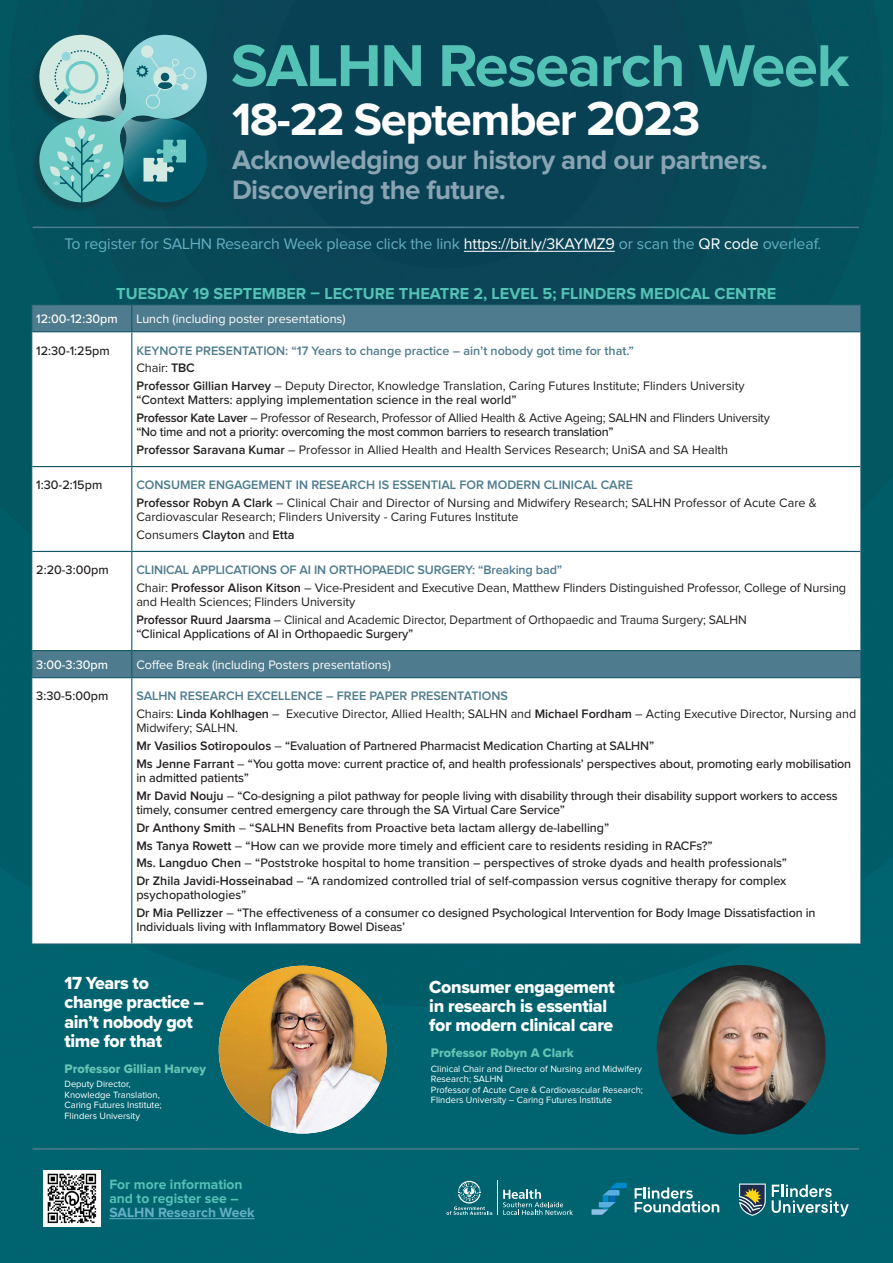
<style>
.page{position:relative;width:893px;height:1263px;background:#fff}
.page>*{position:absolute;margin:0;border:0;box-sizing:border-box;transform-origin:0 0}
.t1{font:700 61.2px "Proxima Nova";letter-spacing:-.02em;color:#55c2b6}
.t2{font:700 46.95px "Proxima Nova";letter-spacing:-.03em;color:#fff}
.t3{font:700 27.6px/29.7px "Proxima Nova";letter-spacing:-.02em;color:#89a4b2}
.t4{font:18.15px/19.2px "Proxima Nova Extrabld";letter-spacing:-.02em;color:#fff}
.t5{font:700 16.5px "Proxima Nova";color:#55c2b6}
.t6{font:15.9px "Proxima Nova";letter-spacing:-.01em;color:#64afc3}
.t7{font:700 13.95px/14px "Proxima Nova";color:#55c2b6}
.t8{font:700 13.95px "Proxima Nova";color:#64afc3}
.t9{font:12.9px "Proxima Nova Extrabld";color:#63c4b3}
.t10{font:500 12.75px/17.7px "Proxima Nova";letter-spacing:-.01em;color:#231f20}
.t11{font:12.75px/17.5px "Proxima Nova";letter-spacing:-.01em;color:#231f20}
.t12{font:12.75px "Proxima Nova";color:#fff}
.t13{font:500 12.75px "Proxima Nova";color:#fff}
.t14{font:9.45px/10.5px "Proxima Nova";color:#fff}
.s1{font-size:49.5px}
.s2{color:#fff}
.s3{font-weight:600;color:#4e7c8e}
.s4{font-weight:600}
.s5{font-weight:500}
.s6{font-weight:400}
</style>
<div class="page">
<img style="left:0;top:0;width:893px;height:1263px">
<div style="left:30px;top:37px;width:175px;height:176px;background:#231f20;opacity:.3"></div>
<svg style="left:39px;top:35px;width:168px;height:167px;background:#65a6a9"></svg>
<div style="left:32px;top:305px;width:828px;height:26px;background:#4e7c8e"></div>
<svg style="left:32px;top:332px;width:828px;height:611px"></svg>
<hr style="left:31px;top:304px;width:101px;height:1px;background:#145868">
<hr style="left:132px;top:304px;width:729px;height:1px;background:#145868">
<hr style="left:32px;top:331px;width:100px;height:1px;background:#145868">
<hr style="left:132px;top:331px;width:728px;height:1px;background:#145868">
<hr style="left:32px;top:466px;width:100px;height:1px;background:#145868">
<hr style="left:132px;top:466px;width:728px;height:1px;background:#145868">
<hr style="left:32px;top:551px;width:100px;height:1px;background:#145868">
<hr style="left:132px;top:551px;width:728px;height:1px;background:#145868">
<hr style="left:32px;top:650px;width:100px;height:1px;background:#145868">
<hr style="left:132px;top:650px;width:728px;height:1px;background:#145868">
<hr style="left:32px;top:677px;width:100px;height:1px;background:#145868">
<hr style="left:132px;top:677px;width:728px;height:1px;background:#145868">
<hr style="left:31px;top:943px;width:101px;height:2px;background:#145868">
<hr style="left:132px;top:943px;width:729px;height:2px;background:#145868">
<svg style="left:31px;top:305px;width:1px;height:27px"></svg>
<svg style="left:131px;top:305px;width:1px;height:26px"></svg>
<svg style="left:860px;top:305px;width:1px;height:27px"></svg>
<hr style="left:31px;top:332px;width:1px;height:135px;background:#145868">
<hr style="left:131px;top:332px;width:1px;height:134px;background:#145868">
<hr style="left:860px;top:332px;width:1px;height:135px;background:#145868">
<hr style="left:31px;top:467px;width:1px;height:84px;background:#145868">
<hr style="left:131px;top:467px;width:1px;height:84px;background:#145868">
<hr style="left:860px;top:467px;width:1px;height:84px;background:#145868">
<hr style="left:31px;top:551px;width:1px;height:100px;background:#145868">
<hr style="left:131px;top:552px;width:1px;height:98px;background:#145868">
<hr style="left:860px;top:551px;width:1px;height:100px;background:#145868">
<svg style="left:31px;top:651px;width:1px;height:27px"></svg>
<svg style="left:131px;top:651px;width:1px;height:26px"></svg>
<svg style="left:860px;top:651px;width:1px;height:27px"></svg>
<hr style="left:31px;top:678px;width:1px;height:265px;background:#145868">
<hr style="left:131px;top:678px;width:1px;height:265px;background:#145868">
<hr style="left:860px;top:678px;width:1px;height:265px;background:#145868">
<hr style="left:33px;top:227px;width:826px;height:1px;background:#4e7c8e">
<hr style="left:464px;top:251px;width:151px;height:1px;background:#fff">
<hr style="left:109px;top:1218px;width:146px;height:1px;background:#64afc3">
<img style="left:44px;top:1171px;width:56px;height:55px">
<hr style="left:33px;top:1148px;width:826px;height:2px;background:#4e7c8e">
<hr style="left:497px;top:1181px;width:1px;height:34px;background:#fff">
<svg style="left:503px;top:1189px;width:70px;height:26px;background:#32828b"></svg>
<svg style="left:446px;top:1181px;width:46px;height:34px;background:#2a7c87"></svg>
<svg style="left:591px;top:1183px;width:36px;height:32px"></svg>
<svg style="left:635px;top:1187px;width:84px;height:25px"></svg>
<svg style="left:739px;top:1183px;width:27px;height:33px"></svg>
<svg style="left:772px;top:1184px;width:77px;height:32px"></svg>
<img style="left:219px;top:966px;width:168px;height:167px;border-radius:84px">
<img style="left:657px;top:965px;width:169px;height:169px;border-radius:85px">
<h1 class="t1" style="left:231px;top:38px;width:620px">SALHN Research Week</h1>
<h2 class="t2" style="left:232px;top:98px;width:470px">18-22 September <span class="s1">2023</span></h2>
<h3 class="t3" style="left:232px;top:146px;width:537px">Acknowledging our history and our partners.<br>Discovering the future.</h3>
<p class="t6" style="left:64px;top:235px;width:758px">To register for SALHN Research Week please click the link <span class="s2">https://bit.ly/3KAYMZ9</span> or scan the <span class="s2">QR code</span> overleaf.</p>
<p class="t5" style="left:116px;top:286px;width:662px">TUESDAY 19 SEPTEMBER – LECTURE THEATRE 2, LEVEL 5; FLINDERS MEDICAL CENTRE</p>
<p class="t13" style="left:36px;top:309px;width:83px">12:00-12:30pm</p>
<p class="t12" style="left:136px;top:312px;width:211px">Lunch (including poster presentations)</p>
<p class="t10" style="left:36px;top:341px;width:75px">12:30-1:25pm</p>
<p class="t11" style="left:136px;top:342px;width:610px"><span class="s3">KEYNOTE PRESENTATION: “17 Years to change practice – ain’t nobody got time for that.”<br></span>Chair: <span class="s4">TBC<br>Professor Gillian Harvey</span> – Deputy Director, Knowledge Translation, Caring Futures Institute; Flinders University</p>
<p class="t11" style="left:136px;top:391px;width:635px"><span class="s5">“Context Matters: applying implementation science in the real world”<br></span><span class="s4">Professor Kate Laver</span> – Professor of Research, Professor of Allied Health &amp; Active Ageing; SALHN and Flinders University</p>
<p class="t10" style="left:136px;top:422px;width:593px">“No time and not a priority: overcoming the most common barriers to research translation”<br><span class="s4">Professor Saravana Kumar</span> <span class="s6">– Professor in Allied Health and Health Services Research; UniSA and SA Health</span></p>
<p class="t10" style="left:36px;top:476px;width:68px">1:30-2:15pm</p>
<p class="t11" style="left:136px;top:477px;width:682px"><span class="s3">CONSUMER ENGAGEMENT IN RESEARCH IS ESSENTIAL FOR MODERN CLINICAL CARE<br></span><span class="s4">Professor Robyn A Clark</span> – Clinical Chair and Director of Nursing and Midwifery Research; SALHN Professor of Acute Care &amp;</p>
<p class="t11" style="left:136px;top:508px;width:384px">Cardiovascular Research; Flinders University - Caring Futures Institute<br>Consumers <span class="s4">Clayton</span> and <span class="s4">Etta</span></p>
<p class="t10" style="left:36px;top:561px;width:74px">2:20-3:00pm</p>
<p class="t11" style="left:136px;top:562px;width:711px"><span class="s3">CLINICAL APPLICATIONS OF AI IN ORTHOPAEDIC SURGERY: “Breaking bad”<br></span>Chair: <span class="s4">Professor Alison Kitson</span> – Vice-President and Executive Dean, Matthew Flinders Distinguished Professor, College of Nursing</p>
<p class="t11" style="left:136px;top:593px;width:612px">and Health Sciences; Flinders University<br><span class="s4">Professor Ruurd Jaarsma</span> – Clinical and Academic Director, Department of Orthopaedic and Trauma Surgery; SALHN</p>
<p class="t10" style="left:136px;top:624px;width:279px">“Clinical Applications of AI in Orthopaedic Surgery”</p>
<p class="t13" style="left:36px;top:655px;width:73px">3:00-3:30pm</p>
<p class="t12" style="left:136px;top:658px;width:256px">Coffee Break (including Posters presentations)</p>
<p class="t10" style="left:36px;top:687px;width:74px">3:30-5:00pm</p>
<p class="t11" style="left:136px;top:688px;width:721px"><span class="s3">SALHN RESEARCH EXCELLENCE – FREE PAPER PRESENTATIONS<br></span>Chairs: <span class="s4">Linda Kohlhagen</span> – Executive Director, Allied Health; SALHN and <span class="s4">Michael Fordham</span> – Acting Executive Director, Nursing and</p>
<p class="t10" style="left:136px;top:719px;width:716px"><span class="s6">Midwifery; SALHN.<br></span><span class="s4">Mr Vasilios Sotiropoulos</span> <span class="s6">–</span> “Evaluation of Partnered Pharmacist Medication Charting at SALHN”<br><span class="s4">Ms Jenne Farrant</span> <span class="s6">–</span> “You gotta move: current practice of, and health professionals’ perspectives about, promoting early mobilisation</p>
<p class="t10" style="left:136px;top:769px;width:703px">in admitted patients”<br><span class="s4">Mr David Nouju</span> <span class="s6">–</span> “Co-designing a pilot pathway for people living with disability through their disability support workers to access</p>
<p class="t10" style="left:136px;top:801px;width:652px">timely, consumer centred emergency care through the SA Virtual Care Service”<br><span class="s4">Dr Anthony Smith</span> <span class="s6">–</span> “SALHN Benefits from Proactive beta lactam allergy de-labelling”<br><span class="s4">Ms Tanya Rowett</span> <span class="s6">–</span> “How can we provide more timely and efficient care to residents residing in RACFs?”<br><span class="s4">Ms. Langduo Chen</span> <span class="s6">–</span> “Poststroke hospital to home transition – perspectives of stroke dyads and health professionals” <span class="s4">Dr Zhila Javidi-Hosseinabad</span> <span class="s6">–</span> “A randomized controlled trial of self-compassion versus cognitive therapy for complex</p>
<p class="t10" style="left:136px;top:886px;width:681px">psychopathologies”<br><span class="s4">Dr Mia Pellizzer</span> <span class="s6">–</span> “The effectiveness of a consumer co designed Psychological Intervention for Body Image Dissatisfaction in</p>
<p class="t10" style="left:136px;top:918px;width:270px">Individuals living with Inflammatory Bowel Diseas’</p>
<h3 class="t4" style="left:64px;top:973px;width:141px">17 Years to change practice – ain’t nobody got time for that</h3>
<p class="t9" style="left:64px;top:1059px;width:143px">Professor Gillian Harvey</p>
<p class="t14" style="left:64px;top:1079px;width:99px">Deputy Director,<br>Knowledge Translation,<br>Caring Futures Institute;<br>Flinders University</p>
<p class="t7" style="left:109px;top:1178px;width:135px">For more information and to register see –</p>
<p class="t8" style="left:109px;top:1206px;width:147px">SALHN Research Week</p>
<h3 class="t4" style="left:429px;top:976px;width:187px">Consumer engagement in research is essential for modern clinical care</h3>
<p class="t9" style="left:431px;top:1043px;width:144px">Professor Robyn A Clark</p>
<p class="t14" style="left:431px;top:1064px;width:214px">Clinical Chair and Director of Nursing and Midwifery Research; SALHN<br>Professor of Acute Care &amp; Cardiovascular Research; Flinders University – Caring Futures Institute</p>
</div>
